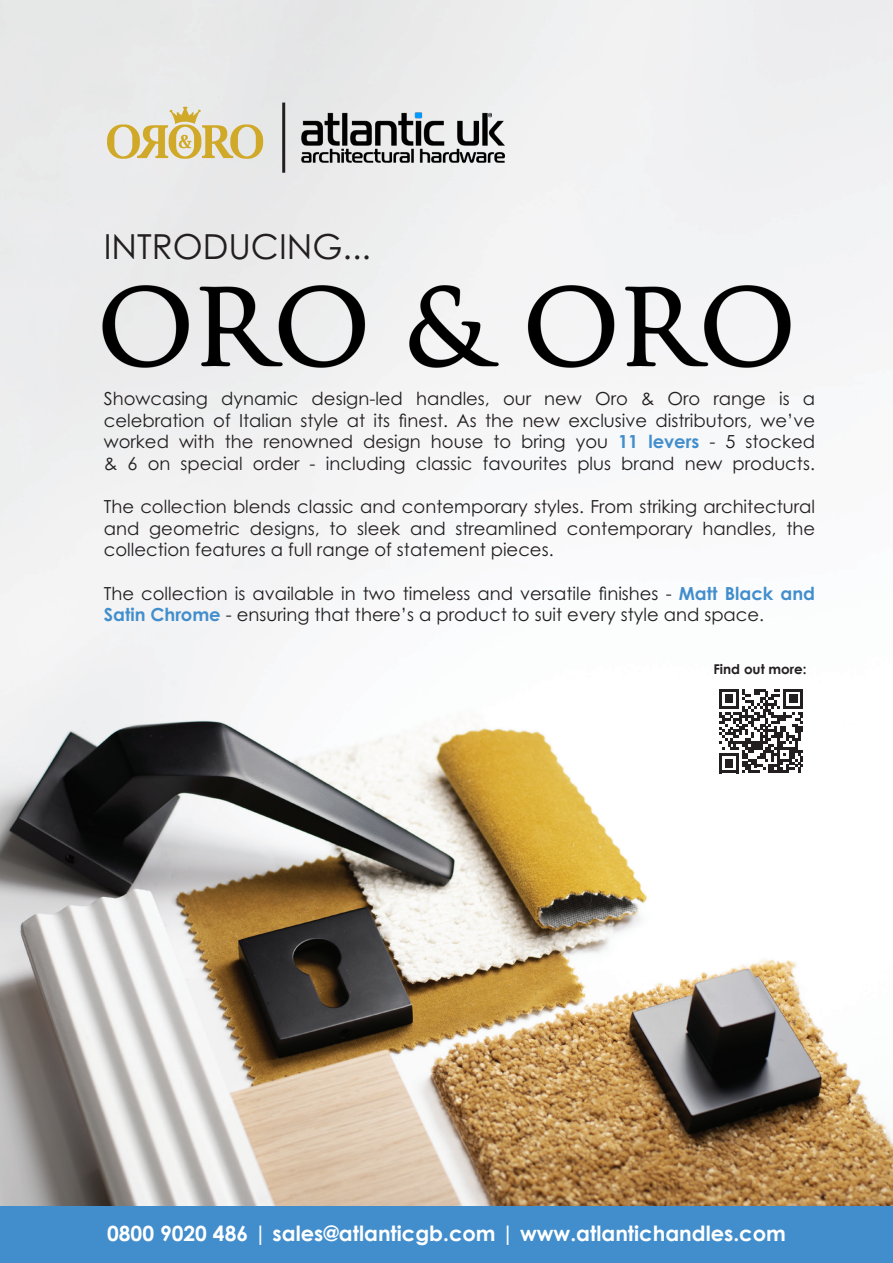
<style>
.page{position:relative;width:893px;height:1263px;background:#fff}
.page>*{position:absolute;margin:0;border:0;box-sizing:border-box;transform-origin:0 0}
.t1{font:34.5px "Century Gothic Pro";color:#231f20}
.t2{font:700 21px "Century Gothic";color:#fff}
.t3{font:18px/21.6px "Century Gothic Pro";color:#231f20;text-align:justify}
.t4{font:700 13.5px "Century Gothic";color:#231f20}
.s1{font-weight:700;color:#428ecc}
</style>
<div class="page">
<img style="left:0;top:0;width:893px;height:1206px">
<div style="left:0;top:1206px;width:893px;height:57px;background:#428ecc"></div>
<img style="left:91px;top:258px;width:711px;height:128px">
<img style="left:292px;top:93px;width:221px;height:89px">
<hr style="left:282px;top:103px;width:3px;height:70px;background:#231f20">
<svg style="left:107px;top:107px;width:156px;height:52px"></svg>
<svg style="left:719px;top:689px;width:84px;height:84px"></svg>
<p class="t1" style="left:104px;top:226px;width:269px">INTRODUCING...</p>
<p class="t3" style="left:104px;top:388px;width:713px">Showcasing dynamic design-led handles, our new Oro &amp; Oro range is a celebration of Italian style at its finest. As the new exclusive distributors, we’ve worked with the renowned design house to bring you <span class="s1">11 levers</span> - 5 stocked &amp; 6 on special order - including classic favourites plus brand new products.</p>
<p class="t3" style="left:104px;top:496px;width:713px">The collection blends classic and contemporary styles. From striking architectural and geometric designs, to sleek and streamlined contemporary handles, the collection features a full range of statement pieces.</p>
<p class="t3" style="left:104px;top:582px;width:713px">The collection is available in two timeless and versatile finishes - <span class="s1">Matt Black and<br>Satin Chrome</span> - ensuring that there’s a product to suit every style and space.</p>
<p class="t4" style="left:713px;top:658px;width:95px">Find out more:</p>
<p class="t2" style="left:107px;top:1217px;width:680px">0800 9020 486 | sales@atlanticgb.com | www.atlantichandles.com</p>
</div>
